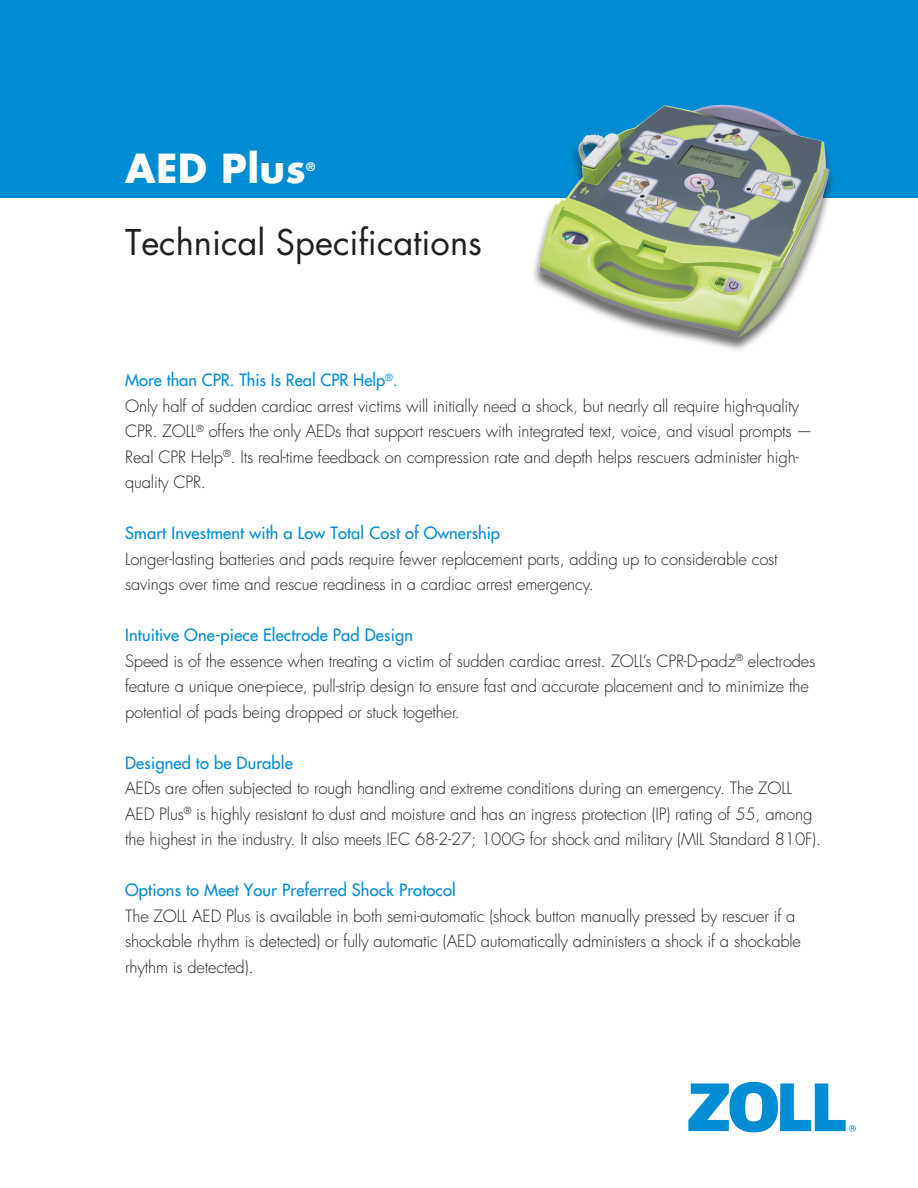
<style>
.page{position:relative;width:918px;height:1188px;background:#fff}
.page>*{position:absolute;margin:0;border:0;box-sizing:border-box;transform-origin:0 0}
.t1{font:700 39px "Futura Std";letter-spacing:.01em;color:#fff}
.t2{font:34.5px "Futura Std";color:#231f20}
.t3{font:300 16.5px/25.5px "Futura Std";letter-spacing:-.01em;color:#231f20}
.Subhead{font:500 16.5px "Futura Std";letter-spacing:.01em;color:#008cd2}
.t4{font:700 11.4px "Futura Std";color:#fff}
</style>
<div class="page">
<div style="left:0;top:0;width:918px;height:197px;background:#008cd2"></div>
<svg style="left:688px;top:1082px;width:168px;height:50px"></svg>
<div style="left:531px;top:105px;width:305px;height:247px;background:#231f20;opacity:.65"></div>
<img style="left:539px;top:105px;width:290px;height:232px">
<p class="t1" style="left:125px;top:143px;width:182px">AED Plus</p>
<p class="t4" style="left:306px;top:159px;width:11px">®</p>
<p class="t2" style="left:125px;top:221px;width:358px">Technical Specifications</p>
<p class="Subhead" style="left:125px;top:370px;width:274px">More than CPR. This Is Real CPR Help<sup>®</sup>.</p>
<p class="t3" style="left:125px;top:394px;width:689px">Only half of sudden cardiac arrest victims will initially need a shock, but nearly all require high-quality CPR. ZOLL<sup>®</sup> offers the only AEDs that support rescuers with integrated text, voice, and visual prompts — Real CPR Help<sup>®</sup>. Its real-time feedback on compression rate and depth helps rescuers administer high&shy;quality CPR.</p>
<p class="Subhead" style="left:125px;top:523px;width:376px">Smart Investment with a Low Total Cost of Ownership</p>
<p class="t3" style="left:125px;top:547px;width:654px">Longer-lasting batteries and pads require fewer replacement parts, adding up to considerable cost savings over time and rescue readiness in a cardiac arrest emergency.</p>
<p class="Subhead" style="left:125px;top:625px;width:289px">Intuitive One-piece Electrode Pad Design</p>
<p class="t3" style="left:125px;top:649px;width:692px">Speed is of the essence when treating a victim of sudden cardiac arrest. ZOLL’s CPR-D-padz<sup>®</sup> electrodes feature a unique one-piece, pull-strip design to ensure fast and accurate placement and to minimize the potential of pads being dropped or stuck together.</p>
<p class="Subhead" style="left:125px;top:753px;width:169px">Designed to be Durable</p>
<p class="t3" style="left:125px;top:776px;width:698px">AEDs are often subjected to rough handling and extreme conditions during an emergency. The ZOLL<br>AED Plus<sup>®</sup> is highly resistant to dust and moisture and has an ingress protection (IP) rating of 55, among the highest in the industry. It also meets IEC 68-2-27; 100G for shock and military (MIL Standard 810F).</p>
<p class="Subhead" style="left:125px;top:880px;width:332px">Options to Meet Your Preferred Shock Protocol</p>
<p class="t3" style="left:125px;top:904px;width:677px">The ZOLL AED Plus is available in both semi-automatic (shock button manually pressed by rescuer if a shockable rhythm is detected) or fully automatic (AED automatically administers a shock if a shockable rhythm is detected).</p>
</div>
